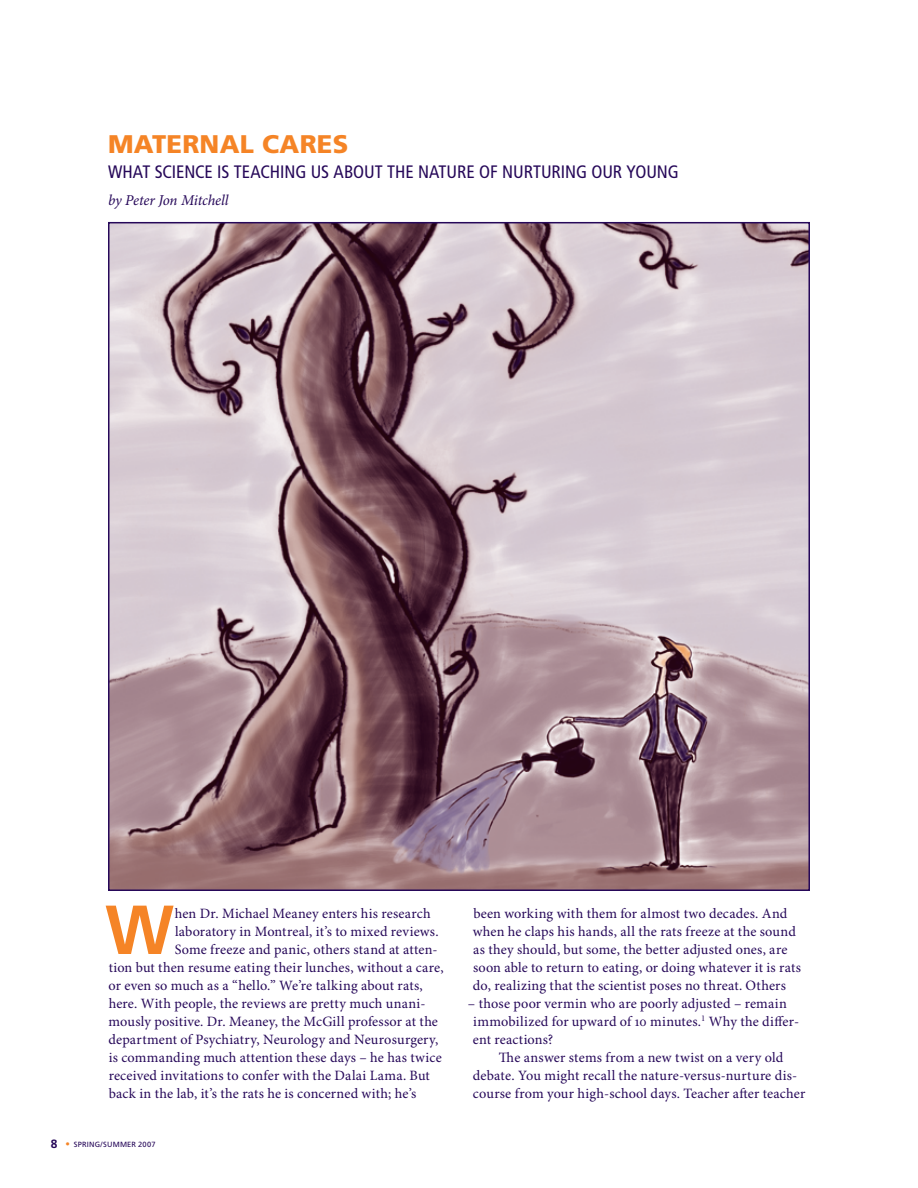
<style>
.page{position:relative;width:918px;height:1188px;background:#fff}
.page>*{position:absolute;margin:0;border:0;box-sizing:border-box;transform-origin:0 0}
.t1{font:700 69.3px "Frutiger";color:#f58426}
.t2{font:900 25.5px "Frutiger";letter-spacing:.01em;color:#f58426}
.t3{font:condensed 18px "Frutiger";letter-spacing:-.005em;color:#260859}
.t4{font:italic 15px "Minion Pro";letter-spacing:-.01em;color:#260859}
.t5{font:14.25px/18px "Minion Pro";letter-spacing:.01em;color:#260859}
.t6{font:7.5px "Frutiger";letter-spacing:.025em;color:#260859}
.s1{font-weight:700;font-size:9px;color:#f58426}
.s2{font-family:"Minion Regular SC"}
</style>
<div class="page">
<img style="left:111px;top:225px;width:696px;height:663px">
<h2 class="t2" style="left:108px;top:128px;width:242px">MATERNAL CARES</h2>
<p class="t3" style="left:108px;top:162px;width:572px">WHAT SCIENCE IS TEACHING US ABOUT THE NATURE OF NURTURING OUR YOUNG</p>
<p class="t4" style="left:108px;top:192px;width:122px">by Peter Jon Mitchell</p>
<h1 class="t1" style="left:105px;top:889px;width:71px">W</h1>
<p class="t5" style="left:175px;top:905px;width:257px">hen Dr. Michael Meaney enters his research</p>
<p class="t5" style="left:175px;top:923px;width:265px">laboratory in Montreal, it’s to mixed reviews.</p>
<p class="t5" style="left:175px;top:941px;width:264px">Some freeze and panic, others stand at atten-</p>
<p class="t5" style="left:109px;top:959px;width:337px">tion but then resume eating their lunches, without a care,</p>
<p class="t5" style="left:108px;top:977px;width:316px">or even so much as a “hello.” We’re talking about rats,</p>
<p class="t5" style="left:109px;top:995px;width:318px">here. With people, the reviews are pretty much unani-</p>
<p class="t5" style="left:109px;top:1013px;width:331px">mously positive. Dr. Meaney, the McGill professor at the</p>
<p class="t5" style="left:108px;top:1031px;width:331px">department of Psychiatry, Neurology and Neurosurgery,</p>
<p class="t5" style="left:109px;top:1049px;width:334px">is commanding much attention these days – he has twice</p>
<p class="t5" style="left:109px;top:1067px;width:323px">received invitations to confer with the Dalai Lama. But</p>
<p class="t5" style="left:109px;top:1085px;width:309px">back in the lab, it’s the rats he is concerned with; he’s</p>
<p class="t6" style="left:65px;top:1140px;width:92px"><span class="s1">•</span> SPRING/SUMMER 2007</p>
<p class="t5" style="left:473px;top:905px;width:329px">been working with them for almost two decades. And when he claps his hands, all the rats freeze at the sound as they should, but some, the better adjusted ones, are soon able to return to eating, or doing whatever it is rats do, realizing that the scientist poses no threat. Others</p>
<p class="t5" style="left:473px;top:995px;width:328px;text-indent:-5px">– those poor vermin who are poorly adjusted – remain immobilized for upward of <span class="s2">10</span> minutes.<sup>1</sup> Why the differ&shy;ent reactions?</p>
<p class="t5" style="left:473px;top:1049px;width:334px;text-align:center">The answer stems from a new twist on a very old<br>debate. You might recall the nature-versus-nurture dis&shy;course from your high-school days. Teacher after teacher</p>
</div>
